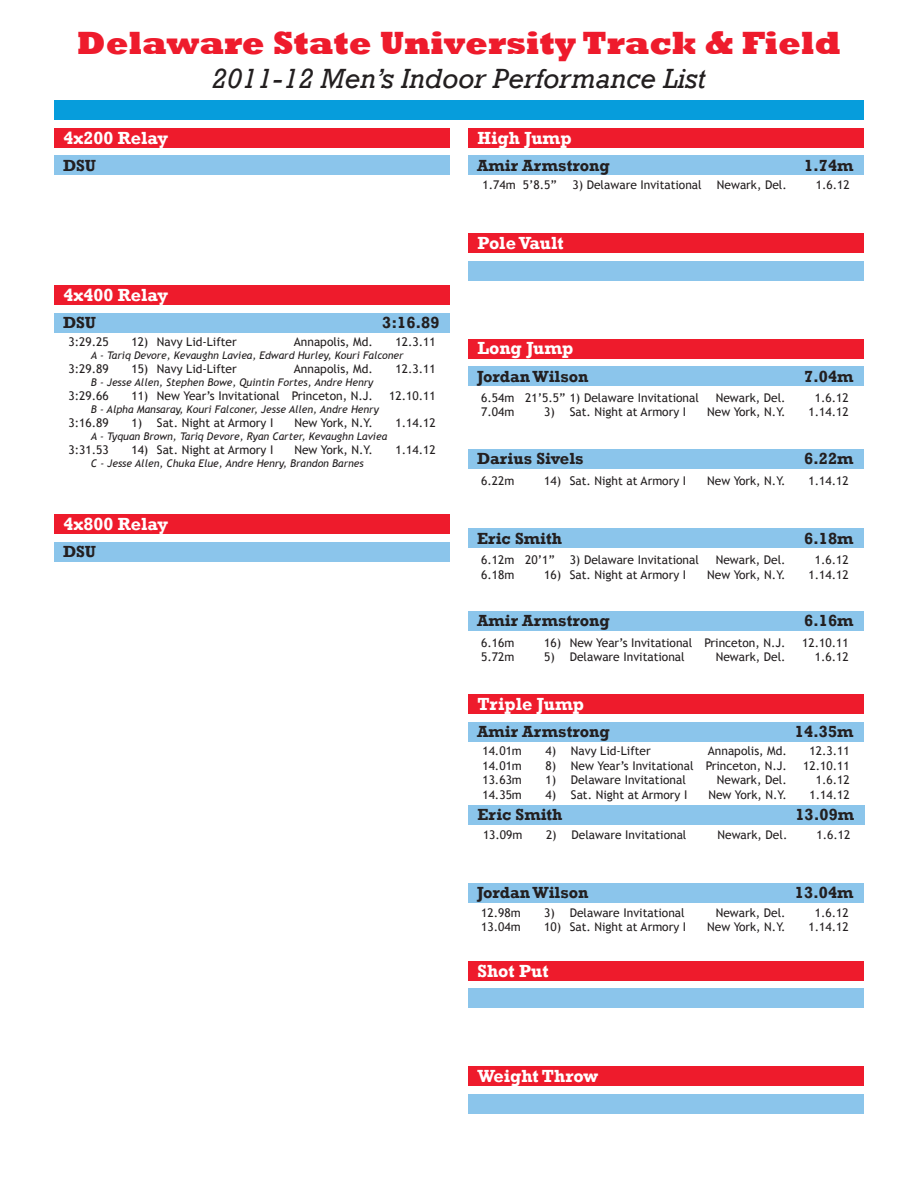
<style>
.page{position:relative;width:918px;height:1188px;background:#fff}
.page>*{position:absolute;margin:0;border:0;box-sizing:border-box;transform-origin:0 0}
.t1{font:800 33px "Rockwell";color:#ee1b2c}
.t2{font:italic 28.5px "Rockwell";color:#231f20}
.t3{font:700 18px "Rockwell";color:#fff}
.t4{font:700 16.5px "Rockwell";color:#231f20}
.t5{font:12px "Trebuchet MS";color:#231f20}
.t6{font:italic 10.5px "Trebuchet MS";color:#231f20}
</style>
<div class="page">
<div style="left:54px;top:285px;width:396px;height:20px;background:#ee1b2c"></div>
<div style="left:54px;top:313px;width:396px;height:19px;background:#8bc5eb"></div>
<div style="left:54px;top:515px;width:396px;height:19px;background:#ee1b2c"></div>
<div style="left:54px;top:542px;width:396px;height:19px;background:#8bc5eb"></div>
<div style="left:54px;top:128px;width:396px;height:19px;background:#ee1b2c"></div>
<div style="left:54px;top:156px;width:396px;height:19px;background:#8bc5eb"></div>
<div style="left:54px;top:101px;width:810px;height:19px;background:#069ddc"></div>
<div style="left:468px;top:128px;width:396px;height:19px;background:#ee1b2c"></div>
<div style="left:468px;top:156px;width:396px;height:19px;background:#8bc5eb"></div>
<div style="left:468px;top:234px;width:396px;height:19px;background:#ee1b2c"></div>
<div style="left:468px;top:261px;width:396px;height:19px;background:#8bc5eb"></div>
<div style="left:468px;top:695px;width:396px;height:19px;background:#ee1b2c"></div>
<div style="left:468px;top:722px;width:396px;height:19px;background:#8bc5eb"></div>
<div style="left:468px;top:339px;width:396px;height:19px;background:#ee1b2c"></div>
<div style="left:468px;top:367px;width:396px;height:19px;background:#8bc5eb"></div>
<div style="left:468px;top:961px;width:396px;height:20px;background:#ee1b2c"></div>
<div style="left:468px;top:989px;width:396px;height:19px;background:#8bc5eb"></div>
<div style="left:468px;top:1067px;width:396px;height:19px;background:#ee1b2c"></div>
<div style="left:468px;top:1094px;width:396px;height:20px;background:#8bc5eb"></div>
<div style="left:468px;top:611px;width:396px;height:20px;background:#8bc5eb"></div>
<div style="left:468px;top:529px;width:396px;height:19px;background:#8bc5eb"></div>
<div style="left:469px;top:805px;width:396px;height:20px;background:#8bc5eb"></div>
<div style="left:468px;top:883px;width:396px;height:20px;background:#8bc5eb"></div>
<div style="left:468px;top:449px;width:396px;height:19px;background:#8bc5eb"></div>
<p class="t1" style="left:77px;top:24px;width:766px">Delaware State University Track &amp; Field</p>
<p class="t2" style="left:212px;top:62px;width:495px">2011-12 Men’s Indoor Performance List</p>
<p class="t3" style="left:63px;top:127px;width:106px">4x200 Relay</p>
<p class="t4" style="left:63px;top:155px;width:35px">DSU</p>
<p class="t3" style="left:63px;top:284px;width:106px">4x400 Relay</p>
<p class="t4" style="left:63px;top:312px;width:35px">DSU</p>
<p class="t4" style="left:382px;top:312px;width:59px">3:16.89</p>
<p class="t5" style="left:68px;top:335px;width:42px">3:29.25</p>
<p class="t5" style="left:131px;top:335px;width:107px">12) Navy Lid-Lifter</p>
<p class="t5" style="left:294px;top:335px;width:81px">Annapolis, Md.</p>
<p class="t5" style="left:396px;top:335px;width:42px">12.3.11</p>
<p class="t6" style="left:91px;top:349px;width:314px">A - Tariq Devore, Kevaughn Laviea, Edward Hurley, Kouri Falconer</p>
<p class="t5" style="left:68px;top:362px;width:42px">3:29.89</p>
<p class="t5" style="left:131px;top:362px;width:107px">15) Navy Lid-Lifter</p>
<p class="t5" style="left:294px;top:362px;width:81px">Annapolis, Md.</p>
<p class="t5" style="left:396px;top:362px;width:42px">12.3.11</p>
<p class="t6" style="left:91px;top:376px;width:284px">B - Jesse Allen, Stephen Bowe, Quintin Fortes, Andre Henry</p>
<p class="t5" style="left:68px;top:389px;width:42px">3:29.66</p>
<p class="t5" style="left:131px;top:389px;width:243px">11) New Year’s Invitational Princeton, N.J.</p>
<p class="t5" style="left:389px;top:389px;width:48px">12.10.11</p>
<p class="t6" style="left:91px;top:403px;width:289px">B - Alpha Mansaray, Kouri Falconer, Jesse Allen, Andre Henry</p>
<p class="t5" style="left:68px;top:416px;width:42px">3:16.89</p>
<p class="t5" style="left:131px;top:416px;width:144px">1) Sat. Night at Armory I</p>
<p class="t5" style="left:294px;top:416px;width:80px">New York, N.Y.</p>
<p class="t5" style="left:396px;top:416px;width:42px">1.14.12</p>
<p class="t6" style="left:91px;top:430px;width:298px">A - Tyquan Brown, Tariq Devore, Ryan Carter, Kevaughn Laviea</p>
<p class="t5" style="left:68px;top:443px;width:42px">3:31.53</p>
<p class="t5" style="left:131px;top:443px;width:144px">14) Sat. Night at Armory I</p>
<p class="t5" style="left:294px;top:443px;width:80px">New York, N.Y.</p>
<p class="t5" style="left:396px;top:443px;width:42px">1.14.12</p>
<p class="t6" style="left:91px;top:457px;width:274px">C - Jesse Allen, Chuka Elue, Andre Henry, Brandon Barnes</p>
<p class="t3" style="left:63px;top:513px;width:106px">4x800 Relay</p>
<p class="t4" style="left:63px;top:541px;width:35px">DSU</p>
<p class="t3" style="left:477px;top:127px;width:96px">High Jump</p>
<p class="t4" style="left:477px;top:155px;width:134px">Amir Armstrong</p>
<p class="t4" style="left:804px;top:155px;width:51px">1.74m</p>
<p class="t5" style="left:482px;top:178px;width:76px">1.74m 5’8.5”</p>
<p class="t5" style="left:572px;top:178px;width:131px">3) Delaware Invitational</p>
<p class="t5" style="left:717px;top:178px;width:71px">Newark, Del.</p>
<p class="t5" style="left:816px;top:178px;width:35px">1.6.12</p>
<p class="t3" style="left:477px;top:232px;width:88px">Pole Vault</p>
<p class="t3" style="left:477px;top:337px;width:98px">Long Jump</p>
<p class="t4" style="left:477px;top:366px;width:113px">Jordan Wilson</p>
<p class="t4" style="left:804px;top:366px;width:51px">7.04m</p>
<p class="t4" style="left:477px;top:366px;width:134px">Amir Armstrong</p>
<p class="t4" style="left:804px;top:366px;width:35px">6 16</p>
<p class="t5" style="left:481px;top:391px;width:219px">6.54m 21’5.5” 1) Delaware Invitational</p>
<p class="t5" style="left:716px;top:391px;width:71px">Newark, Del.</p>
<p class="t5" style="left:815px;top:391px;width:35px">1.6.12</p>
<p class="t5" style="left:481px;top:405px;width:35px">7.04m</p>
<p class="t5" style="left:544px;top:405px;width:144px">3) Sat. Night at Armory I</p>
<p class="t5" style="left:707px;top:405px;width:80px">New York, N.Y.</p>
<p class="t5" style="left:808px;top:405px;width:42px">1.14.12</p>
<p class="t4" style="left:477px;top:449px;width:134px">Amir Armstrong</p>
<p class="t4" style="left:819px;top:449px;width:20px">16</p>
<p class="t5" style="left:481px;top:473px;width:35px">6.22m</p>
<p class="t5" style="left:544px;top:473px;width:144px">14) Sat. Night at Armory I</p>
<p class="t5" style="left:707px;top:473px;width:80px">New York, N.Y.</p>
<p class="t5" style="left:808px;top:473px;width:42px">1.14.12</p>
<p class="t4" style="left:477px;top:449px;width:108px">Darius Sivels</p>
<p class="t4" style="left:804px;top:449px;width:51px">6.22m</p>
<p class="t4" style="left:477px;top:528px;width:134px">Amir Armstrong</p>
<p class="t4" style="left:828px;top:528px;width:11px">6</p>
<p class="t5" style="left:481px;top:553px;width:219px">6.12m 20’1” 3) Delaware Invitational</p>
<p class="t5" style="left:716px;top:553px;width:71px">Newark, Del.</p>
<p class="t5" style="left:815px;top:553px;width:35px">1.6.12</p>
<p class="t5" style="left:481px;top:567px;width:35px">6.18m</p>
<p class="t5" style="left:544px;top:567px;width:144px">16) Sat. Night at Armory I</p>
<p class="t5" style="left:707px;top:567px;width:80px">New York, N.Y.</p>
<p class="t5" style="left:808px;top:567px;width:42px">1.14.12</p>
<p class="t4" style="left:477px;top:528px;width:86px">Eric Smith</p>
<p class="t4" style="left:804px;top:528px;width:51px">6.18m</p>
<p class="t4" style="left:477px;top:611px;width:134px">Amir Armstrong</p>
<p class="t4" style="left:804px;top:611px;width:51px">6.16m</p>
<p class="t5" style="left:481px;top:636px;width:35px">6.16m</p>
<p class="t5" style="left:544px;top:636px;width:243px">16) New Year’s Invitational Princeton, N.J.</p>
<p class="t5" style="left:802px;top:636px;width:48px">12.10.11</p>
<p class="t5" style="left:481px;top:650px;width:35px">5.72m</p>
<p class="t5" style="left:544px;top:650px;width:142px">5) Delaware Invitational</p>
<p class="t5" style="left:716px;top:650px;width:71px">Newark, Del.</p>
<p class="t5" style="left:815px;top:650px;width:35px">1.6.12</p>
<p class="t3" style="left:477px;top:693px;width:108px">Triple Jump</p>
<p class="t4" style="left:477px;top:722px;width:134px">Amir Armstrong</p>
<p class="t4" style="left:795px;top:722px;width:60px">14.35m</p>
<p class="t4" style="left:819px;top:722px;width:20px">01</p>
<p class="t5" style="left:482px;top:744px;width:41px">14.01m</p>
<p class="t5" style="left:545px;top:744px;width:107px">4) Navy Lid-Lifter</p>
<p class="t5" style="left:708px;top:744px;width:81px">Annapolis, Md.</p>
<p class="t5" style="left:810px;top:744px;width:42px">12.3.11</p>
<p class="t5" style="left:482px;top:758px;width:41px">14.01m</p>
<p class="t5" style="left:545px;top:758px;width:243px">8) New Year’s Invitational Princeton, N.J.</p>
<p class="t5" style="left:803px;top:758px;width:48px">12.10.11</p>
<p class="t5" style="left:482px;top:773px;width:41px">13.63m</p>
<p class="t5" style="left:545px;top:773px;width:142px">1) Delaware Invitational</p>
<p class="t5" style="left:717px;top:773px;width:71px">Newark, Del.</p>
<p class="t5" style="left:816px;top:773px;width:35px">1.6.12</p>
<p class="t5" style="left:482px;top:787px;width:41px">14.35m</p>
<p class="t5" style="left:545px;top:787px;width:144px">4) Sat. Night at Armory I</p>
<p class="t5" style="left:708px;top:787px;width:80px">New York, N.Y.</p>
<p class="t5" style="left:810px;top:787px;width:42px">1.14.12</p>
<p class="t4" style="left:478px;top:805px;width:134px">Amir Armstrong</p>
<p class="t4" style="left:805px;top:805px;width:35px">4 1</p>
<p class="t5" style="left:483px;top:827px;width:41px">13.09m</p>
<p class="t5" style="left:546px;top:827px;width:142px">2) Delaware Invitational</p>
<p class="t5" style="left:717px;top:827px;width:71px">Newark, Del.</p>
<p class="t5" style="left:817px;top:827px;width:35px">1.6.12</p>
<p class="t4" style="left:478px;top:805px;width:86px">Eric Smith</p>
<p class="t4" style="left:796px;top:805px;width:60px">13.09m</p>
<p class="t4" style="left:477px;top:883px;width:113px">Jordan Wilson</p>
<p class="t4" style="left:795px;top:883px;width:60px">13.04m</p>
<p class="t4" style="left:477px;top:883px;width:134px">Amir Armstrong</p>
<p class="t4" style="left:804px;top:883px;width:35px">4 1</p>
<p class="t5" style="left:481px;top:905px;width:41px">12.98m</p>
<p class="t5" style="left:544px;top:905px;width:142px">3) Delaware Invitational</p>
<p class="t5" style="left:716px;top:905px;width:71px">Newark, Del.</p>
<p class="t5" style="left:815px;top:905px;width:35px">1.6.12</p>
<p class="t5" style="left:481px;top:920px;width:41px">13.04m</p>
<p class="t5" style="left:544px;top:920px;width:144px">10) Sat. Night at Armory I</p>
<p class="t5" style="left:707px;top:920px;width:80px">New York, N.Y.</p>
<p class="t5" style="left:808px;top:920px;width:42px">1.14.12</p>
<p class="t3" style="left:477px;top:960px;width:73px">Shot Put</p>
<p class="t3" style="left:477px;top:1065px;width:122px">Weight Throw</p>
</div>
